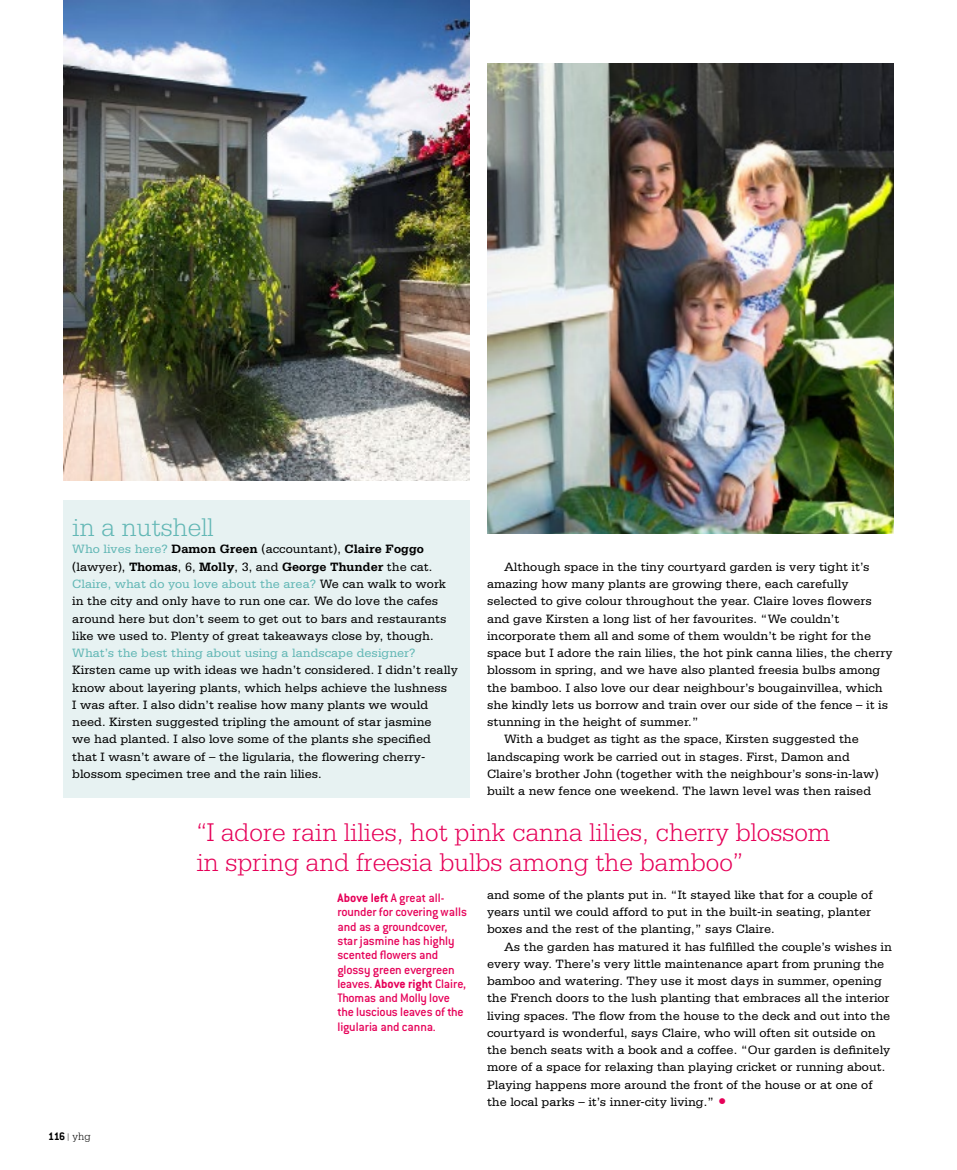
<style>
.page{position:relative;width:957px;height:1170px;background:#fff}
.page>*{position:absolute;margin:0;border:0;box-sizing:border-box;transform-origin:0 0}
.t1{font:300 27px/30px "Serifa";color:#e60058}
.t2{font:300 27px "Serifa";color:#62b7b5}
.t3{font:500 13.5px/14.2px "Conduit ITC";letter-spacing:-.01em;color:#e60058}
.t4{font:12.75px/17.2px "Serifa";color:#000}
.t5{font:12.75px "Serifa";color:#62b7b5}
.t6{font:700 12px "Conduit ITC";color:#000}
.s1{color:#62b7b5}
.s2{font-weight:700}
.s3{font-family:"Serifa";font-weight:300;font-size:11.25px}
.s4{font-size:18px;color:#e60058}
</style>
<div class="page">
<img style="left:487px;top:64px;width:406px;height:470px">
<img style="left:64px;top:0;width:406px;height:480px">
<div style="left:64px;top:500px;width:406px;height:298px;background:#e7f2f2"></div>
<h1 class="t2" style="left:72px;top:512px;width:143px">in a nutshell</h1>
<p class="t4" style="left:72px;top:541px;width:376px"><span class="s1">Who lives here?</span> <span class="s2">Damon Green</span> (accountant), <span class="s2">Claire Foggo </span>(lawyer), <span class="s2">Thomas</span>, 6, <span class="s2">Molly</span>, 3, and <span class="s2">George Thunder</span> the cat.<br><span class="s1">Claire, what do you love about the area?</span> We can walk to work in the city and only have to run one car. We do love the cafes around here but don’t seem to get out to bars and restaurants like we used to. Plenty of great takeaways close by, though.</p>
<p class="t5" style="left:72px;top:645px;width:345px">What’s the best thing about using a landscape designer?</p>
<p class="t4" style="left:72px;top:661px;width:387px">Kirsten came up with ideas we hadn’t considered. I didn’t really know about layering plants, which helps achieve the lushness<br>I was after. I also didn’t realise how many plants we would need. Kirsten suggested tripling the amount of star jasmine<br>we had planted. I also love some of the plants she specified that I wasn’t aware of – the ligularia, the flowering cherry&shy;blossom specimen tree and the rain lilies.</p>
<p class="t4" style="left:504px;top:558px;width:367px">Although space in the tiny courtyard garden is very tight it’s</p>
<p class="t4" style="left:487px;top:575px;width:363px">amazing how many plants are growing there, each carefully</p>
<p class="t4" style="left:487px;top:592px;width:386px">selected to give colour throughout the year. Claire loves flowers</p>
<p class="t4" style="left:487px;top:610px;width:354px">and gave Kirsten a long list of her favourites. “We couldn’t</p>
<p class="t4" style="left:487px;top:627px;width:386px">incorporate them all and some of them wouldn’t be right for the</p>
<p class="t4" style="left:487px;top:644px;width:407px">space but I adore the rain lilies, the hot pink canna lilies, the cherry</p>
<p class="t4" style="left:487px;top:661px;width:395px">blossom in spring, and we have also planted freesia bulbs among</p>
<p class="t4" style="left:487px;top:679px;width:397px">the bamboo. I also love our dear neighbour’s bougainvillea, which</p>
<p class="t4" style="left:487px;top:696px;width:403px">she kindly lets us borrow and train over our side of the fence – it is</p>
<p class="t4" style="left:487px;top:713px;width:213px">stunning in the height of summer.”</p>
<p class="t4" style="left:504px;top:730px;width:356px">With a budget as tight as the space, Kirsten suggested the</p>
<p class="t4" style="left:487px;top:748px;width:364px">landscaping work be carried out in stages. First, Damon and</p>
<p class="t4" style="left:487px;top:765px;width:393px">Claire’s brother John (together with the neighbour’s sons-in-law)</p>
<p class="t4" style="left:487px;top:782px;width:386px">built a new fence one weekend. The lawn level was then raised</p>
<p class="t6" style="left:48px;top:1129px;width:44px">116 <sup>|</sup> <span class="s3">yhg</span></p>
<h1 class="t1" style="left:196px;top:817px;width:635px">“I adore rain lilies, hot pink canna lilies, cherry blossom in spring and freesia bulbs among the bamboo”</h1>
<p class="t3" style="left:337px;top:890px;width:131px"><span class="s2">Above left</span> A great all&shy;rounder for covering walls and as a groundcover, star jasmine has highly scented flowers and glossy green evergreen leaves. <span class="s2">Above right</span> Claire,<br>Thomas and Molly love the luscious leaves of the ligularia and canna.</p>
<p class="t4" style="left:487px;top:886px;width:387px;text-align:justify">and some of the plants put in. “It stayed like that for a couple of years until we could afford to put in the built-in seating, planter boxes and the rest of the planting,” says Claire.</p>
<p class="t4" style="left:487px;top:937px;width:406px;text-indent:17px">As the garden has matured it has fulfilled the couple’s wishes in every way. There’s very little maintenance apart from pruning the bamboo and watering. They use it most days in summer, opening the French doors to the lush planting that embraces all the interior living spaces. The flow from the house to the deck and out into the courtyard is wonderful, says Claire, who will often sit outside on the bench seats with a book and a coffee. “Our garden is definitely more of a space for relaxing than playing cricket or running about.<br>Playing happens more around the front of the house or at one of the local parks – it’s inner-city living.” <span class="s4">•</span></p>
</div>
